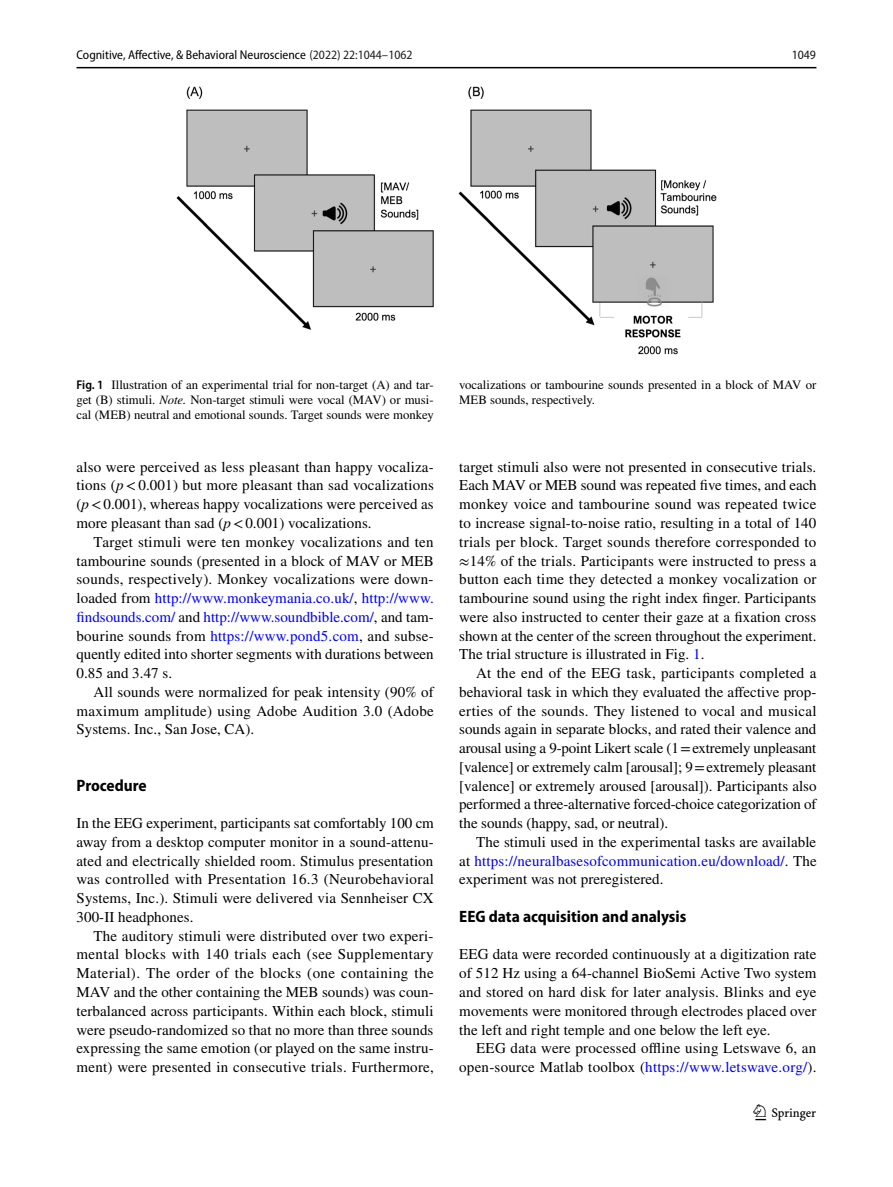
<style>
.page{position:relative;width:893px;height:1187px;background:#fff}
.page>*{position:absolute;margin:0;border:0;box-sizing:border-box;transform-origin:0 0}
.t1{font:22.5px "Springnew Regular 3";color:#000}
.t2{font:700 semi-condensed 16.5px "Myriad Pro";color:#000}
.t3{font:15px/18.8px "STIX";letter-spacing:.005em;color:#000;text-align:justify}
.t4{font:12.75px/15px "STIX";color:#000;text-align:justify}
.t5{font:12.75px "Myriad Pro Semi Cn 3";color:#000}
.t6{font:12.75px "Myriad Pro Semi Cn 6";color:#131413}
.s1{font-family:"Myriad Pro Semi Cn 4";color:#1d1e1f}
.s2{font-family:"Myriad Pro";font-weight:600;font-stretch:semi-condensed}
.s3{font-style:italic}
.s4{color:#00f}
</style>
<div class="page">
<hr style="left:77px;top:67px;width:739px;height:1px;background:#000">
<img style="left:176px;top:87px;width:540px;height:267px">
<p class="t5" style="left:77px;top:48px;width:337px">Cognitive, Affective, &amp; Behavioral Neuroscience <span class="s1">(2022) 22:1044–1062</span></p>
<p class="t6" style="left:792px;top:48px;width:26px">1049</p>
<p class="t4" style="left:77px;top:378px;width:359px"><span class="s2">Fig. 1</span> Illustration of an experimental trial for non-target (A) and tar&shy;get (B) stimuli. <span class="s3">Note.</span> Non-target stimuli were vocal (MAV) or musi&shy;cal (MEB) neutral and emotional sounds. Target sounds were monkey</p>
<p class="t4" style="left:459px;top:378px;width:359px">vocalizations or tambourine sounds presented in a block of MAV or<br>MEB sounds, respectively.</p>
<p class="t3" style="left:77px;top:458px;width:359px">also were perceived as less pleasant than happy vocaliza&shy;tions (<span class="s3">p</span>&lt;0.001) but more pleasant than sad vocalizations (<span class="s3">p</span>&lt;0.001), whereas happy vocalizations were perceived as more pleasant than sad (<span class="s3">p</span>&lt;0.001) vocalizations.</p>
<p class="t3" style="left:77px;top:533px;width:359px;text-indent:17px">Target stimuli were ten monkey vocalizations and ten tambourine sounds (presented in a block of MAV or MEB sounds, respectively). Monkey vocalizations were down&shy;loaded from <span class="s4">http://www.monkeymania.co.uk/</span>, <span class="s4">http://www. findsounds.com/</span> and <span class="s4">http://www.soundbible.com/</span>, and tam&shy;bourine sounds from <span class="s4">https://www.pond5.com</span>, and subse&shy;quently edited into shorter segments with durations between 0.85 and 3.47 s.</p>
<p class="t3" style="left:77px;top:683px;width:359px;text-indent:17px">All sounds were normalized for peak intensity (90% of maximum amplitude) using Adobe Audition 3.0 (Adobe Systems. Inc., San Jose, CA).</p>
<p class="t2" style="left:77px;top:775px;width:72px">Procedure</p>
<p class="t3" style="left:77px;top:814px;width:359px">In the EEG experiment, participants sat comfortably 100 cm away from a desktop computer monitor in a sound-attenu&shy;ated and electrically shielded room. Stimulus presentation was controlled with Presentation 16.3 (Neurobehavioral Systems, Inc.). Stimuli were delivered via Sennheiser CX 300-II headphones.</p>
<p class="t3" style="left:77px;top:927px;width:359px;text-indent:17px">The auditory stimuli were distributed over two experi&shy;mental blocks with 140 trials each (see Supplementary Material). The order of the blocks (one containing the MAV and the other containing the MEB sounds) was coun&shy;terbalanced across participants. Within each block, stimuli were pseudo-randomized so that no more than three sounds expressing the same emotion (or played on the same instru&shy;ment) were presented in consecutive trials. Furthermore,</p>
<p class="t3" style="left:459px;top:458px;width:359px">target stimuli also were not presented in consecutive trials.<br>Each MAV or MEB sound was repeated five times, and each monkey voice and tambourine sound was repeated twice to increase signal-to-noise ratio, resulting in a total of 140 trials per block. Target sounds therefore corresponded to ≈14% of the trials. Participants were instructed to press a button each time they detected a monkey vocalization or tambourine sound using the right index finger. Participants were also instructed to center their gaze at a fixation cross shown at the center of the screen throughout the experiment.<br>The trial structure is illustrated in Fig. <span class="s4">1</span>.</p>
<p class="t3" style="left:459px;top:664px;width:359px;text-indent:17px">At the end of the EEG task, participants completed a behavioral task in which they evaluated the affective prop&shy;erties of the sounds. They listened to vocal and musical sounds again in separate blocks, and rated their valence and arousal using a 9-point Likert scale (1=extremely unpleasant [valence] or extremely calm [arousal]; 9=extremely pleasant [valence] or extremely aroused [arousal]). Participants also performed a three-alternative forced-choice categorization of the sounds (happy, sad, or neutral).</p>
<p class="t3" style="left:459px;top:833px;width:359px;text-indent:17px">The stimuli used in the experimental tasks are available at <span class="s4">https://neuralbasesofcommunication.eu/download/</span>. The experiment was not preregistered.</p>
<p class="t2" style="left:459px;top:907px;width:229px">EEG data acquisition and analysis</p>
<p class="t3" style="left:459px;top:946px;width:359px">EEG data were recorded continuously at a digitization rate of 512 Hz using a 64-channel BioSemi Active Two system and stored on hard disk for later analysis. Blinks and eye movements were monitored through electrodes placed over the left and right temple and one below the left eye.</p>
<p class="t3" style="left:459px;top:1039px;width:359px;text-align:right">EEG data were processed offline using Letswave 6, an open-source Matlab toolbox (<span class="s4">https://www.letswave.org/</span>).</p>
<h1 class="t1" style="left:755px;top:1104px;width:62px">1 3</h1>
</div>
